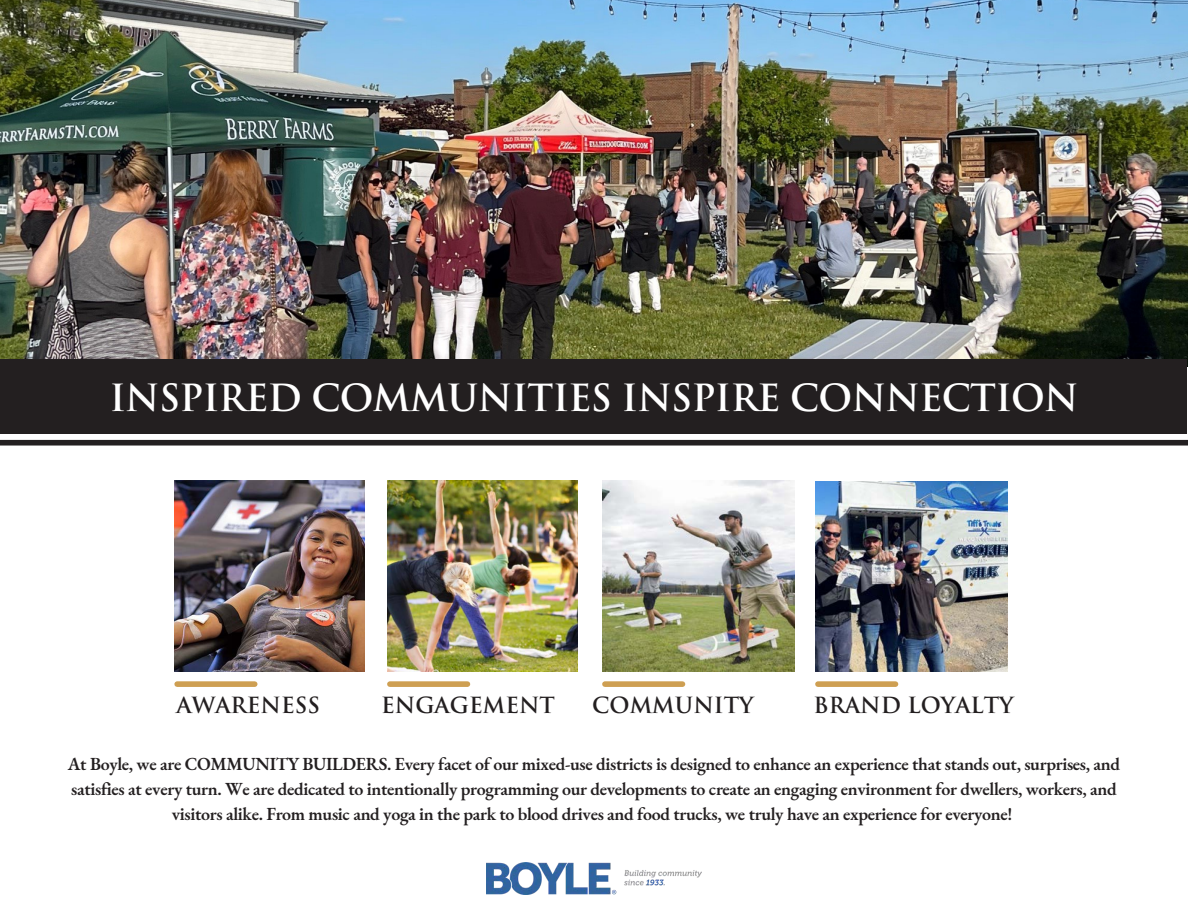
<style>
.page{position:relative;width:1188px;height:918px;background:#fff}
.page>*{position:absolute;margin:0;border:0;box-sizing:border-box;transform-origin:0 0}
.t1{font:700 36.45px "Trajan Pro";letter-spacing:-.02em;color:#fff}
.t2{font:700 21.75px "Trajan Pro";color:#231f20}
.t3{font:600 18px/24.8px "EB Garamond";letter-spacing:-.02em;color:#231f20;text-align:center}
</style>
<div class="page">
<img style="left:387px;top:481px;width:190px;height:191px">
<img style="left:815px;top:481px;width:192px;height:191px">
<img style="left:174px;top:481px;width:190px;height:191px">
<img style="left:602px;top:481px;width:192px;height:191px">
<img style="left:1px;top:1px;width:1186px;height:358px">
<div style="left:1px;top:359px;width:1186px;height:74px;background:#231f20"></div>
<div style="left:177px;top:681px;width:78px;height:6px;background:#ce9f52"></div>
<div style="left:390px;top:681px;width:77px;height:6px;background:#ce9f52"></div>
<div style="left:605px;top:681px;width:77px;height:6px;background:#ce9f52"></div>
<div style="left:818px;top:681px;width:78px;height:6px;background:#ce9f52"></div>
<div style="left:1px;top:440px;width:1186px;height:6px;background:#231f20"></div>
<img style="left:486px;top:862px;width:216px;height:33px">
<p class="t1" style="left:109px;top:375px;width:971px">INSPIRED COMMUNITIES INSPIRE CONNECTION</p>
<p class="t2" style="left:177px;top:691px;width:145px">AWARENESS</p>
<p class="t2" style="left:381px;top:691px;width:175px">ENGAGEMENT</p>
<p class="t2" style="left:592px;top:691px;width:163px">COMMUNITY</p>
<p class="t2" style="left:813px;top:691px;width:202px">BRAND LOYALTY</p>
<p class="t3" style="left:68px;top:752px;width:1054px">At Boyle, we are COMMUNITY BUILDERS. Every facet of our mixed-use districts is designed to enhance an experience that stands out, surprises, and satisfies at every turn. We are dedicated to intentionally programming our developments to create an engaging environment for dwellers, workers, and visitors alike. From music and yoga in the park to blood drives and food trucks, we truly have an experience for everyone!</p>
</div>
